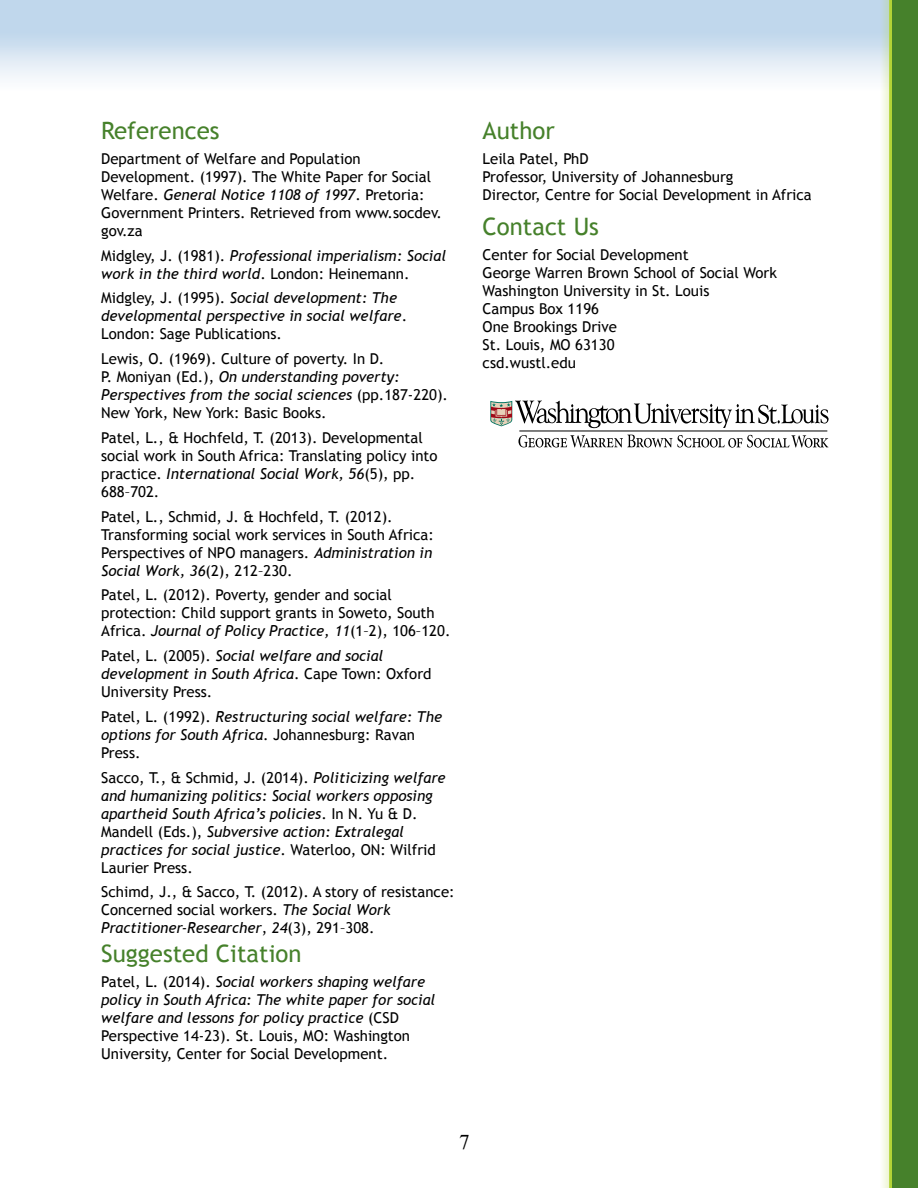
<style>
.page{position:relative;width:918px;height:1188px;background:#fff}
.page>*{position:absolute;margin:0;border:0;box-sizing:border-box;transform-origin:0 0}
.t1{font:24px "Trebuchet MS";color:#46812b}
.t2{font:21px "Times New Roman";color:#000}
.t3{font:15px/18px "Trebuchet MS";color:#000}
.t4{font:italic 15px/18px "Trebuchet MS";color:#000}
.s1{font-style:italic}
.s2{font-style:normal}
</style>
<div class="page">
<div style="left:1px;top:0;width:917px;height:100px;background:linear-gradient(to bottom,#b0cde7,#fff)"></div>
<div style="left:880px;top:0;width:22px;height:1188px;background:#b3d336;opacity:.75"></div>
<svg style="left:889px;top:0;width:4px;height:1188px;background:#99bf37"></svg>
<div style="left:893px;top:0;width:25px;height:1188px;background:#46812b"></div>
<svg style="left:518px;top:435px;width:310px;height:13px"></svg>
<hr style="left:519px;top:431px;width:308px;height:1px;background:#000">
<svg style="left:490px;top:401px;width:339px;height:27px"></svg>
<h1 class="t1" style="left:101px;top:117px;width:120px">References</h1>
<p class="t3" style="left:101px;top:150px;width:342px">Department of Welfare and Population Development. (1997). The White Paper for Social Welfare. <span class="s1">General Notice 1108 of 1997</span>. Pretoria:<br>Government Printers. Retrieved from www.socdev. gov.za</p>
<p class="t4" style="left:101px;top:247px;width:346px"><span class="s2">Midgley, J. (1981).</span> Professional imperialism: Social work in the third world<span class="s2">. London: Heinemann.</span></p>
<p class="t4" style="left:101px;top:289px;width:307px"><span class="s2">Midgley, J. (1995).</span> Social development: The developmental perspective in social welfare<span class="s2">.<br>London: Sage Publications.</span></p>
<p class="t3" style="left:101px;top:350px;width:348px">Lewis, O. (1969). Culture of poverty. In D.<br>P. Moniyan (Ed.), <span class="s1">On understanding poverty:<br>Perspectives from the social sciences</span> (pp.187-220).<br>New York, New York: Basic Books.</p>
<p class="t3" style="left:101px;top:429px;width:338px">Patel, L., &amp; Hochfeld, T. (2013). Developmental social work in South Africa: Translating policy into practice. <span class="s1">International Social Work, 56</span>(5), pp.<br>688–702.</p>
<p class="t3" style="left:101px;top:508px;width:334px">Patel, L., Schmid, J. &amp; Hochfeld, T. (2012).<br>Transforming social work services in South Africa:<br>Perspectives of NPO managers. <span class="s1">Administration in Social Work, 36</span>(2), 212–230.</p>
<p class="t3" style="left:101px;top:586px;width:351px">Patel, L. (2012). Poverty, gender and social protection: Child support grants in Soweto, South<br>Africa. <span class="s1">Journal of Policy Practice, 11</span>(1–2), 106–120.</p>
<p class="t3" style="left:101px;top:647px;width:332px">Patel, L. (2005). <span class="s1">Social welfare and social development in South Africa</span>. Cape Town: Oxford<br>University Press.</p>
<p class="t4" style="left:101px;top:708px;width:342px"><span class="s2">Patel, L. (1992).</span> Restructuring social welfare: The options for South Africa<span class="s2">. Johannesburg: Ravan<br>Press.</span></p>
<p class="t4" style="left:101px;top:769px;width:346px"><span class="s2">Sacco, T., &amp; Schmid, J. (2014).</span> Politicizing welfare and humanizing politics: Social workers opposing apartheid South Africa’s policies<span class="s2">. In N. Yu &amp; D.<br>Mandell (Eds.),</span> Subversive action: Extralegal practices for social justice<span class="s2">. Waterloo, ON: Wilfrid Laurier Press.</span></p>
<p class="t3" style="left:101px;top:883px;width:355px">Schimd, J., &amp; Sacco, T. (2012). A story of resistance:<br>Concerned social workers. <span class="s1">The Social Work<br>Practitioner-Researcher</span>, <span class="s1">24</span>(3), 291–308.</p>
<h1 class="t1" style="left:101px;top:940px;width:202px">Suggested Citation</h1>
<p class="t4" style="left:101px;top:973px;width:336px"><span class="s2">Patel, L. (2014).</span> Social workers shaping welfare policy in South Africa: The white paper for social welfare and lessons for policy practice <span class="s2">(CSD Perspective 14-23). St. Louis, MO: Washington University, Center for Social Development.</span></p>
<h1 class="t1" style="left:483px;top:117px;width:74px">Author</h1>
<p class="t3" style="left:483px;top:150px;width:331px">Leila Patel, PhD<br>Professor, University of Johannesburg<br>Director, Centre for Social Development in Africa</p>
<h1 class="t1" style="left:483px;top:213px;width:118px">Contact Us</h1>
<p class="t3" style="left:483px;top:246px;width:296px">Center for Social Development<br>George Warren Brown School of Social Work<br>Washington University in St. Louis<br>Campus Box 1196<br>One Brookings Drive<br>St. Louis, MO 63130<br>csd.wustl.edu</p>
<h2 class="t2" style="left:459px;top:1127px;width:12px">7</h2>
</div>
